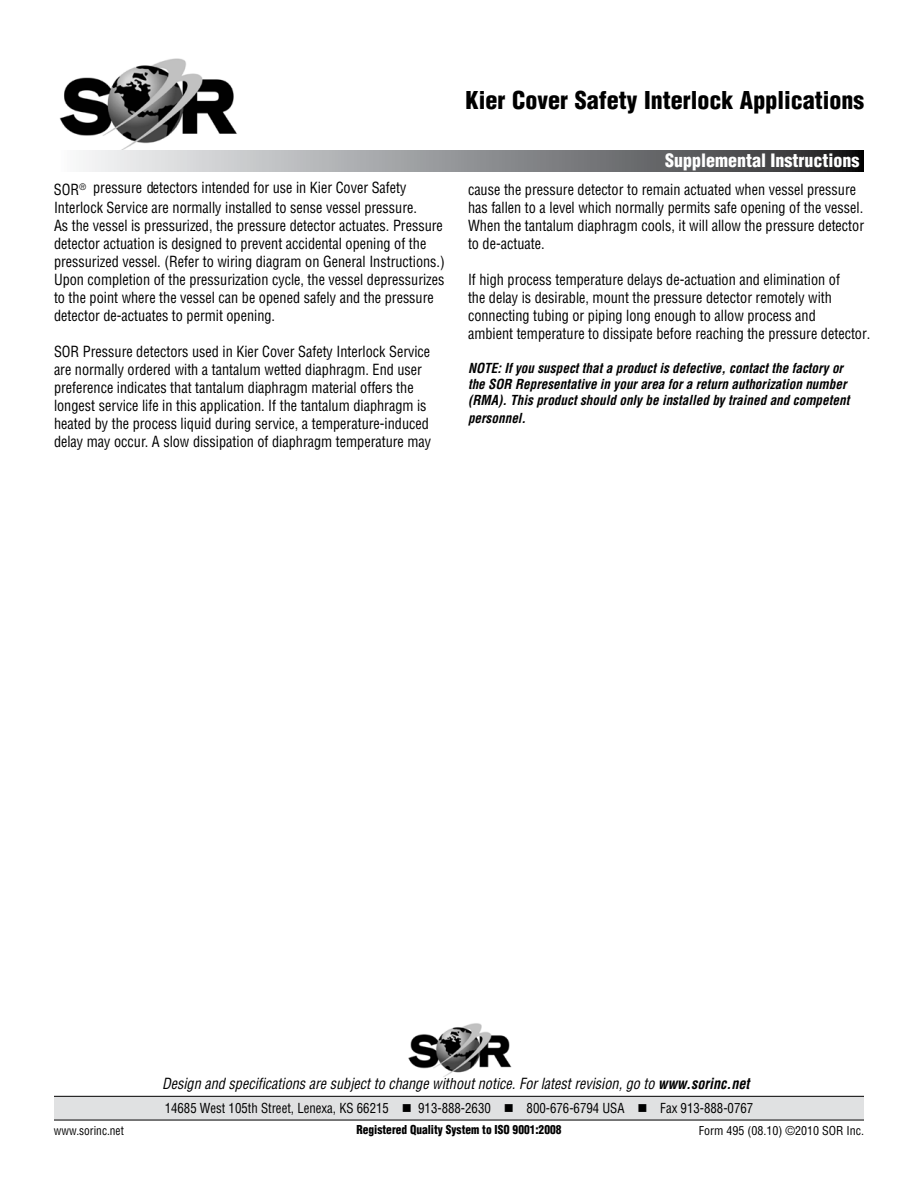
<style>
.page{position:relative;width:918px;height:1188px;background:#fff}
.page>*{position:absolute;margin:0;border:0;box-sizing:border-box;transform-origin:0 0}
.t1{font:900 condensed 24px "Helvetica LT Std";color:#000}
.t2{font:900 condensed 18px "Helvetica LT Std";color:#fff}
.t3{font:condensed 15px/18px "Helvetica LT Std";color:#000;scale:.95 1}
.t4{font:italic condensed 15px "Helvetica LT Std";color:#000;scale:.95 1}
.t5{font:italic 700 condensed 13.5px/16.2px "Helvetica LT Std";color:#000}
.t6{font:condensed 13.5px "Helvetica LT Std";color:#000;scale:.95 1}
.t7{font:900 condensed 12px "Helvetica LT Std";color:#000;scale:.95 1}
.t8{font:condensed 12px "Helvetica LT Std";color:#000}
.t9{font:condensed 12px "Helvetica LT Std";color:#000;scale:.95 1}
.s1{font-weight:700}
</style>
<div class="page">
<img style="left:59px;top:58px;width:178px;height:92px">
<svg style="left:83px;top:150px;width:781px;height:22px;background:#8e8f91"></svg>
<img style="left:408px;top:1023px;width:104px;height:54px">
<div style="left:54px;top:1096px;width:810px;height:24px;background:#e0e1e2"></div>
<hr style="left:54px;top:1120px;width:810px;height:1px;background:#000">
<hr style="left:54px;top:1096px;width:810px;height:1px;background:#000">
<h1 class="t1" style="left:466px;top:85px;width:400px">Kier Cover Safety Interlock Applications</h1>
<p class="t2" style="left:665px;top:149px;width:196px">Supplemental Instructions</p>
<p class="t3" style="left:93px;top:178px;width:331px">pressure etectors intended for use in Kier Cover Safety</p>
<p class="t3" style="left:54px;top:178px;width:384px;line-height:19.5px;text-indent:93px">d<br>Interlock Service are normally installed to sense vessel pressure.</p>
<p class="t3" style="left:54px;top:216px;width:413px">As the vessel is pressurized, the pressure detector actuates. Pressure detector actuation is designed to prevent accidental opening of the pressurized vessel. (Refer to wiring diagram on General Instructions.)<br>Upon completion of the pressurization cycle, the vessel depressurizes to the point where the vessel can be opened safely and the pressure detector de-actuates to permit opening.</p>
<p class="t3" style="left:54px;top:342px;width:399px">SOR Pressure detectors used in Kier Cover Safety Interlock Service are normally ordered with a tantalum wetted diaphragm. End user preference indicates that tantalum diaphragm material offers the longest service life in this application. If the tantalum diaphragm is heated by the process liquid during service, a temperature-induced delay may occur. A slow dissipation of diaphragm temperature may</p>
<p class="t3" style="left:54px;top:180px;width:35px">SOR<sup>®</sup></p>
<p class="t3" style="left:468px;top:180px;width:418px">cause the pressure detector to remain actuated when vessel pressure has fallen to a level which normally permits safe opening of the vessel.<br>When the tantalum diaphragm cools, it will allow the pressure detector to de-actuate.</p>
<p class="t3" style="left:468px;top:270px;width:425px">If high process temperature delays de-actuation and elimination of<br>the delay is desirable, mount the pressure detector remotely with connecting tubing or piping long enough to allow process and<br>ambient temperature to dissipate before reaching the pressure detector.</p>
<p class="t5" style="left:468px;top:360px;width:383px">NOTE: If you suspect that a product is defective, contact the factory or the SOR Representative in your area for a return authorization number (RMA). This product should only be installed by trained and competent</p>
<p class="t5" style="left:468px;top:411px;width:60px">personnel.</p>
<p class="t4" style="left:162px;top:1074px;width:620px">Design and specifications are subject to change without notice. For latest revision, go to <span class="s1">www.sorinc.net</span></p>
<p class="t6" style="left:165px;top:1099px;width:621px">14685 West 105th Street, Lenexa, KS 66215 ■ 913-888-2630 ■ 800-676-6794 USA ■ Fax 913-888-0767</p>
<p class="t9" style="left:54px;top:1123px;width:75px">www.sorinc.net</p>
<p class="t7" style="left:357px;top:1122px;width:217px">Registered Quality System to ISO 9001:2008</p>
<p class="t8" style="left:699px;top:1123px;width:167px">Form 495 (08.10) ©2010 SOR Inc.</p>
</div>
